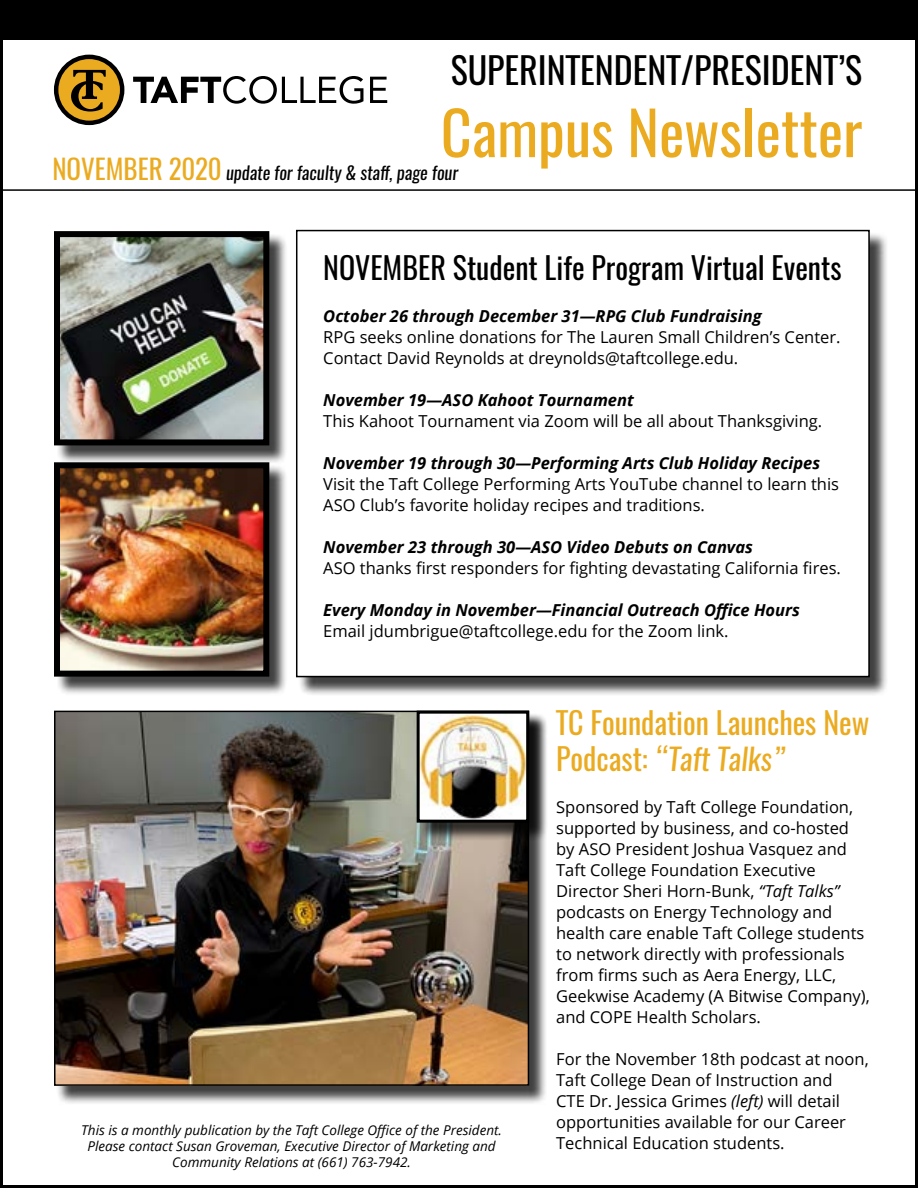
<style>
.page{position:relative;width:918px;height:1188px;background:#fff}
.page>*{position:absolute;margin:0;border:0;box-sizing:border-box;transform-origin:0 0}
.t1{font:60px "Oswald";color:#ebab21}
.t2{font:36px "Oswald";color:#000}
.t3{font:30px/36px "Oswald";color:#ebab21}
.t4{font:30px "Oswald";color:#000}
.t5{font:italic 18px "Oswald";color:#000}
.t6{font:16.5px/21px "Open Sans";color:#000}
.t7{font:italic 700 16.5px "Open Sans";color:#000}
.t8{font:italic 13.5px/16.2px "Open Sans";color:#000;text-align:center}
.s1{font-style:normal;font-size:27px;color:#ebab21}
.s2{font-style:italic}
</style>
<div class="page">
<svg style="left:133px;top:76px;width:230px;height:28px"></svg>
<svg style="left:370px;top:77px;width:17px;height:26px"></svg>
<svg style="left:54px;top:55px;width:70px;height:70px"></svg>
<hr style="left:0;top:189px;width:918px;height:2px;background:#000">
<div style="left:0;top:0;width:918px;height:40px;background:#000"></div>
<div style="left:299px;top:232px;width:589px;height:464px;background:#000;opacity:.75"></div>
<div style="left:297px;top:231px;width:572px;height:446px;background:#fff"></div>
<div style="left:296px;top:230px;width:574px;height:447px;border:2px solid #000"></div>
<div style="left:57px;top:234px;width:231px;height:231px;background:#000;opacity:.75"></div>
<img style="left:61px;top:238px;width:201px;height:200px">
<div style="left:54px;top:231px;width:215px;height:214px;border:6px solid #000"></div>
<div style="left:57px;top:465px;width:231px;height:231px;background:#000;opacity:.75"></div>
<img style="left:61px;top:469px;width:201px;height:201px">
<div style="left:54px;top:462px;width:215px;height:215px;border:6px solid #000"></div>
<div style="left:57px;top:713px;width:490px;height:392px;background:#000;opacity:.75"></div>
<img style="left:57px;top:714px;width:469px;height:369px">
<div style="left:54px;top:711px;width:475px;height:375px;border:2px solid #000"></div>
<div style="left:419px;top:713px;width:129px;height:128px;background:#000;opacity:.75"></div>
<img style="left:421px;top:715px;width:104px;height:104px">
<div style="left:417px;top:711px;width:112px;height:112px;border:3px solid #000"></div>
<h2 class="t2" style="left:451px;top:46px;width:413px">SUPERINTENDENT/PRESIDENT’S</h2>
<h1 class="t1" style="left:441px;top:91px;width:423px">Campus Newsletter</h1>
<p class="t5" style="left:52px;top:160px;width:407px"><span class="s1">NOVEMBER 2020</span> update for faculty &amp; staff, page four</p>
<h3 class="t4" style="left:323px;top:247px;width:520px">NOVEMBER Student Life Program Virtual Events</h3>
<p class="t7" style="left:323px;top:304px;width:440px">October 26 through December 31—RPG Club Fundraising</p>
<p class="t6" style="left:323px;top:326px;width:519px">RPG seeks online donations for The Lauren Small Children’s Center.<br>Contact David Reynolds at dreynolds@taftcollege.edu.</p>
<p class="t7" style="left:323px;top:388px;width:312px">November 19—ASO Kahoot Tournament</p>
<p class="t6" style="left:323px;top:410px;width:501px">This Kahoot Tournament via Zoom will be all about Thanksgiving.</p>
<p class="t7" style="left:323px;top:451px;width:498px">November 19 through 30—Performing Arts Club Holiday Recipes</p>
<p class="t6" style="left:323px;top:473px;width:517px">Visit the Taft College Performing Arts YouTube channel to learn this<br>ASO Club’s favorite holiday recipes and traditions.</p>
<p class="t7" style="left:323px;top:535px;width:431px">November 23 through 30—ASO Video Debuts on Canvas</p>
<p class="t6" style="left:323px;top:557px;width:519px">ASO thanks first responders for fighting devastating California fires.</p>
<p class="t7" style="left:323px;top:598px;width:478px">Every Monday in November—Financial Outreach Office Hours</p>
<p class="t6" style="left:323px;top:620px;width:407px">Email jdumbrigue@taftcollege.edu for the Zoom link.</p>
<p class="t8" style="left:81px;top:1121px;width:422px">This is a monthly publication by the Taft College Office of the President.<br>Please contact Susan Groveman, Executive Director of Marketing and<br>Community Relations at (661) 763-7942.</p>
<h3 class="t3" style="left:556px;top:705px;width:315px">TC Foundation Launches New<br>Podcast: <span class="s2">“Taft Talks”</span></h3>
<p class="t6" style="left:556px;top:796px;width:315px">Sponsored by Taft College Foundation, supported by business, and co-hosted by ASO President Joshua Vasquez and Taft College Foundation Executive Director Sheri Horn-Bunk, <span class="s2">“Taft Talks” </span>podcasts on Energy Technology and health care enable Taft College students to network directly with professionals from firms such as Aera Energy, LLC, Geekwise Academy (A Bitwise Company), and COPE Health Scholars.</p>
<p class="t6" style="left:556px;top:1048px;width:314px">For the November 18th podcast at noon, Taft College Dean of Instruction and<br>CTE Dr. Jessica Grimes <span class="s2">(left)</span> will detail opportunities available for our Career Technical Education students.</p>
</div>
